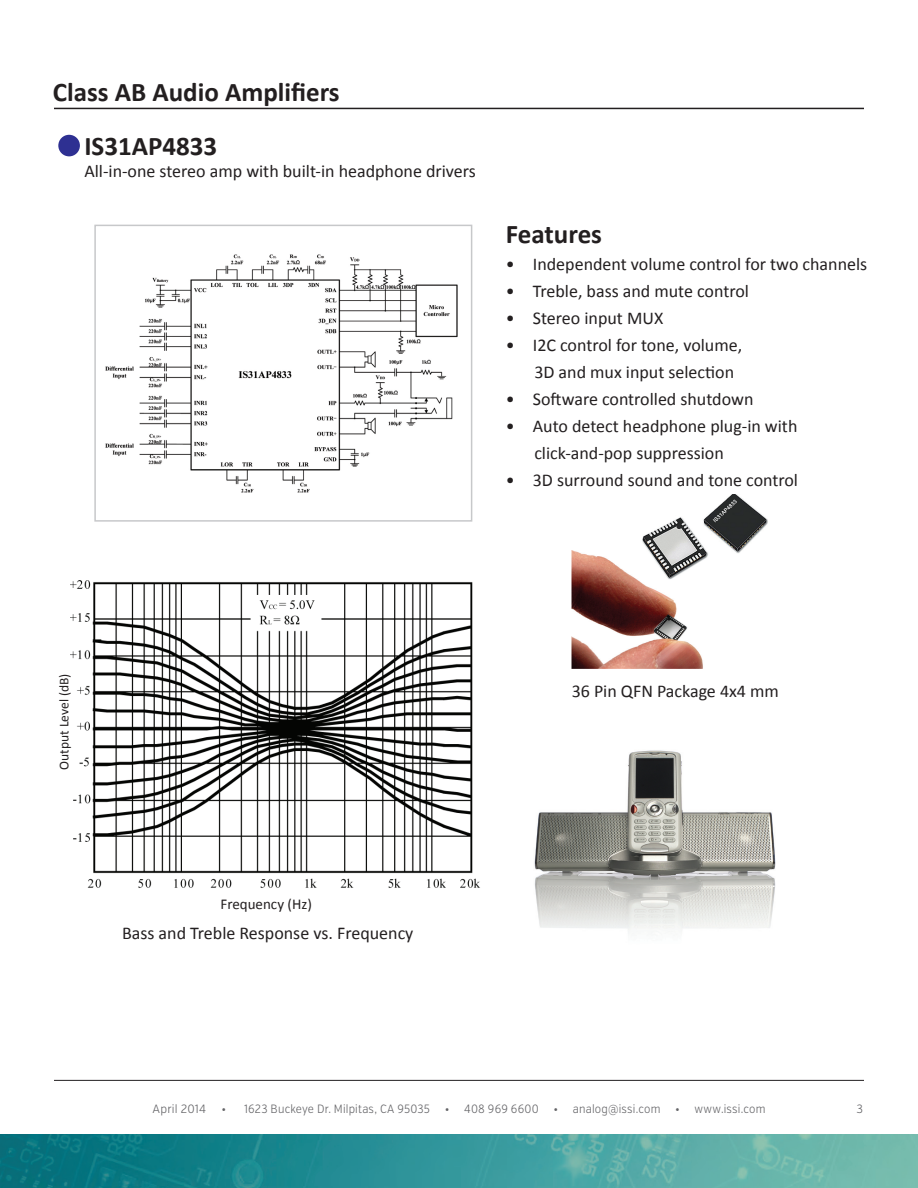
<style>
.page{position:relative;width:918px;height:1188px;background:#fff}
.page>*{position:absolute;margin:0;border:0;box-sizing:border-box;transform-origin:0 0}
.t1{font:700 27px "Calibri";color:#231f20}
.t2{font:18px/27px "Calibri";color:#231f20}
.t3{font:15px "Calibri";color:#231f20}
.t4{font:13.5px "Calibri";color:#231f20}
.t5{font:300 12px "Verb Cond";letter-spacing:.015em;color:#636366;scale:.95 1}
.t6{font:300 12px "Verb Cond";letter-spacing:.015em;color:#636366}
</style>
<div class="page">
<img style="left:0;top:1134px;width:918px;height:54px">
<img style="left:534px;top:750px;width:242px;height:183px">
<img style="left:105px;top:235px;width:368px;height:275px">
<img style="left:571px;top:495px;width:197px;height:174px">
<hr style="left:54px;top:108px;width:810px;height:1px;background:#231f20">
<hr style="left:54px;top:1080px;width:810px;height:1px;background:#231f20">
<div style="left:58px;top:135px;width:22px;height:21px;background:#2e3092;border-radius:50%"></div>
<div style="left:94px;top:225px;width:378px;height:297px;border:2px solid #c7c8ca"></div>
<img style="left:71px;top:580px;width:409px;height:308px">
<h1 class="t1" style="left:53px;top:75px;width:288px">Class AB Audio Amplifiers</h1>
<h1 class="t1" style="left:84px;top:129px;width:134px">IS31AP4833</h1>
<p class="t2" style="left:84px;top:157px;width:393px">All-in-one stereo amp with built-in headphone drivers</p>
<h1 class="t1" style="left:506px;top:217px;width:98px">Features</h1>
<p class="t2" style="left:506px;top:250px;width:363px">• Independent volume control for two channels</p>
<p class="t2" style="left:506px;top:277px;width:245px">• Treble, bass and mute control</p>
<p class="t2" style="left:506px;top:304px;width:159px">• Stereo input MUX</p>
<p class="t2" style="left:534px;top:331px;width:209px;text-indent:-28px">• I2C control for tone, volume,<br>3D and mux input selection</p>
<p class="t2" style="left:506px;top:385px;width:249px">• Software controlled shutdown</p>
<p class="t2" style="left:534px;top:412px;width:265px;text-indent:-28px">• Auto detect headphone plug-in with click-and-pop suppression</p>
<p class="t2" style="left:506px;top:466px;width:294px">• 3D surround sound and tone control</p>
<p class="t4" style="left:55px;top:770px;width:98px;rotate:-90deg">Output Level (dB)</p>
<p class="t3" style="left:221px;top:894px;width:93px">Frequency (Hz)</p>
<p class="t2" style="left:122px;top:920px;width:293px">Bass and Treble Response vs. Frequency</p>
<p class="t2" style="left:572px;top:678px;width:209px">36 Pin QFN Package 4x4 mm</p>
<p class="t6" style="left:153px;top:1102px;width:55px">April 2014</p>
<p class="t5" style="left:222px;top:1102px;width:574px">• 1623 Buckeye Dr. Milpitas, CA 95035 • 408 969 6600 • analog@issi.com • www.issi.com</p>
<p class="t6" style="left:856px;top:1102px;width:8px">3</p>
</div>
